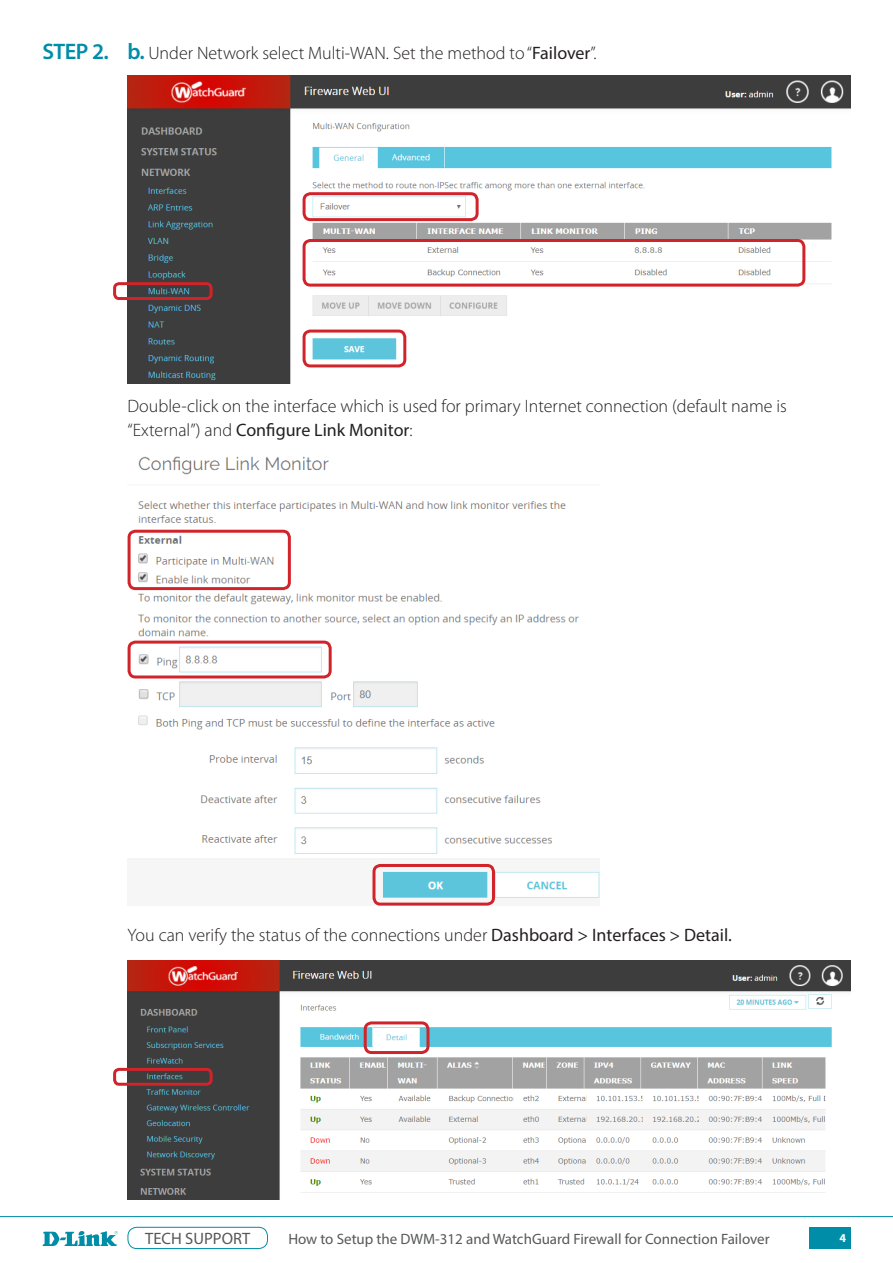
<style>
.page{position:relative;width:893px;height:1263px;background:#fff}
.page>*{position:absolute;margin:0;border:0;box-sizing:border-box;transform-origin:0 0}
.t1{font:600 22.5px "Myriad Pro";color:#008da8}
.t2{font:300 18px/24px "Myriad Pro";color:#231f20}
.Main_Body{font:16.5px "Myriad Pro";color:#57585a}
.Main_Body-2{font:15px "Myriad Pro";color:#57585a}
.Main_Body-3{font:700 12px "Myriad Pro";color:#fff}
.s1{font-weight:600;font-size:22.5px;color:#008da8}
.s2{font-weight:400}
</style>
<div class="page">
<div style="left:128px;top:1227px;width:140px;height:22px;border:1px solid #008da8;border-radius:9px"></div>
<div style="left:809px;top:1227px;width:41px;height:21px;background:#008da8"></div>
<svg style="left:42px;top:1231px;width:76px;height:15px"></svg>
<hr style="left:0;top:1216px;width:893px;height:1px;background:#008da8">
<img style="left:128px;top:75px;width:722px;height:308px">
<img style="left:128px;top:960px;width:722px;height:240px">
<img style="left:128px;top:456px;width:472px;height:449px">
<div style="left:113px;top:282px;width:100px;height:18px;border:3px solid #d1232a;border-radius:4px"></div>
<div style="left:113px;top:1068px;width:100px;height:18px;border:3px solid #d1232a;border-radius:4px"></div>
<div style="left:303px;top:192px;width:176px;height:29px;border:3px solid #d1232a;border-radius:6px"></div>
<div style="left:303px;top:239px;width:502px;height:48px;border:3px solid #d1232a;border-radius:6px"></div>
<div style="left:303px;top:330px;width:103px;height:37px;border:3px solid #d1232a;border-radius:6px"></div>
<div style="left:372px;top:864px;width:123px;height:41px;border:3px solid #d1232a;border-radius:6px"></div>
<div style="left:364px;top:1021px;width:65px;height:33px;border:3px solid #d1232a;border-radius:6px"></div>
<div style="left:128px;top:530px;width:163px;height:60px;border:3px solid #d1232a;border-radius:6px"></div>
<div style="left:128px;top:641px;width:204px;height:37px;border:3px solid #d1232a;border-radius:6px"></div>
<p class="t1" style="left:43px;top:38px;width:68px">STEP 2.</p>
<p class="t2" style="left:128px;top:41px;width:471px"><span class="s1">b.</span> Under Network select Multi-WAN. Set the method to “<span class="s2">Failover</span>”.</p>
<p class="t2" style="left:128px;top:394px;width:661px">Double-click on the interface which is used for primary Internet connection (default name is “External”) and <span class="s2">Configure Link Monitor</span>:</p>
<p class="t2" style="left:128px;top:923px;width:606px">You can verify the status of the connections under <span class="s2">Dashboard &gt; Interfaces &gt; Detail.</span></p>
<p class="Main_Body" style="left:145px;top:1228px;width:107px">TECH SUPPORT</p>
<p class="Main_Body-2" style="left:288px;top:1229px;width:483px">How to Setup the DWM-312 and WatchGuard Firewall for Connection Failover</p>
<p class="Main_Body-3" style="left:839px;top:1230px;width:8px">4</p>
</div>
